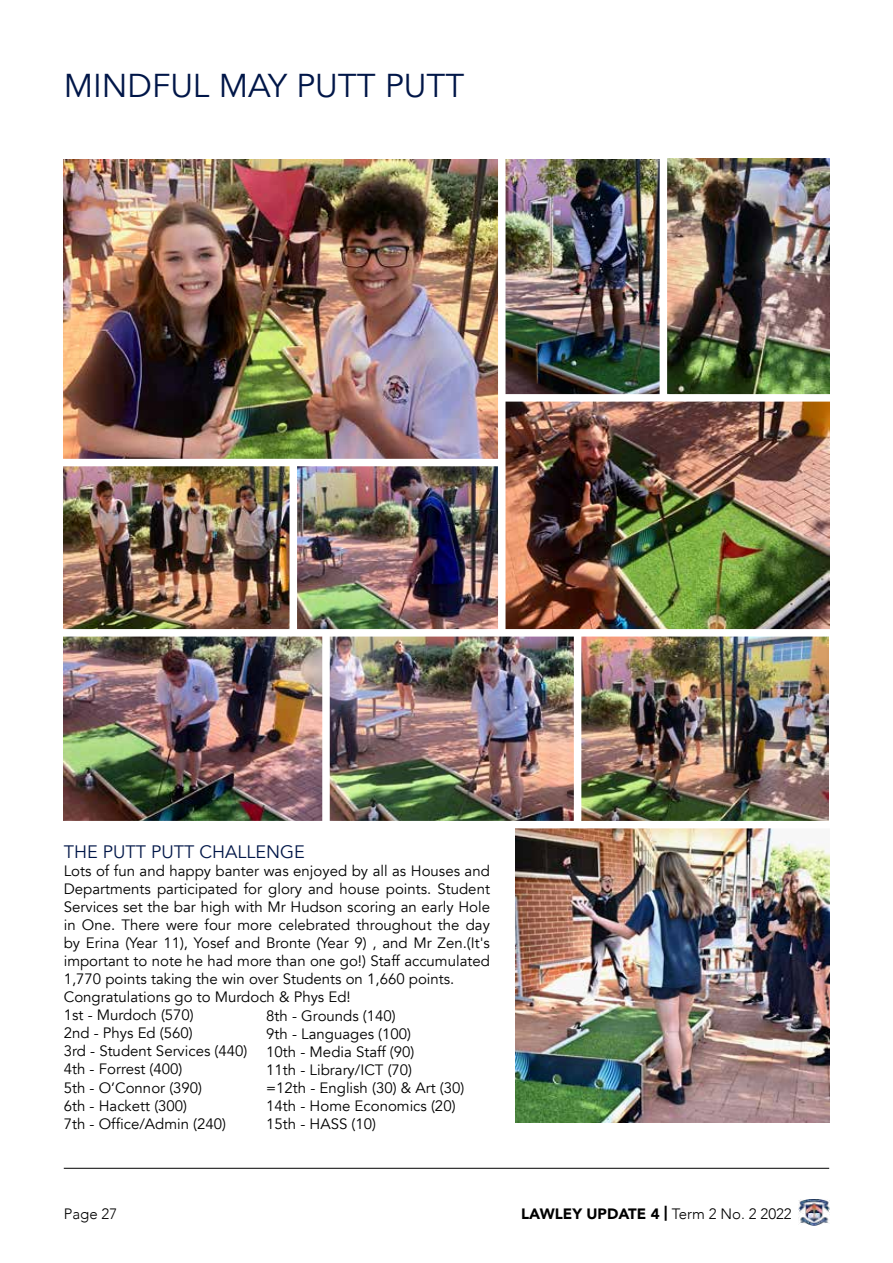
<style>
.page{position:relative;width:893px;height:1263px;background:#fff}
.page>*{position:absolute;margin:0;border:0;box-sizing:border-box;transform-origin:0 0}
.t1{font:33px "Avenir";color:#001648}
.t2{font:18px "Avenir";color:#001648}
.t3{font:15px/18px "Avenir";color:#000}
.t4{font:900 15px "Avenir";color:#000}
.t5{font:300 15px "Avenir";color:#000}
.s1{font-weight:300}
</style>
<div class="page">
<hr style="left:64px;top:1168px;width:765px;height:1px;background:#000">
<img style="left:798px;top:1199px;width:31px;height:26px">
<img style="left:297px;top:466px;width:201px;height:163px">
<img style="left:505px;top:159px;width:155px;height:235px">
<img style="left:516px;top:828px;width:313px;height:294px">
<img style="left:64px;top:636px;width:510px;height:185px">
<img style="left:64px;top:466px;width:226px;height:163px">
<img style="left:581px;top:636px;width:247px;height:185px">
<img style="left:668px;top:159px;width:161px;height:235px">
<img style="left:64px;top:159px;width:434px;height:300px">
<img style="left:505px;top:402px;width:324px;height:227px">
<div style="left:322px;top:633px;width:8px;height:190px;background:#fff"></div>
<h1 class="t1" style="left:64px;top:66px;width:402px">MINDFUL MAY PUTT PUTT</h1>
<p class="t2" style="left:64px;top:841px;width:243px">THE PUTT PUTT CHALLENGE</p>
<p class="t3" style="left:64px;top:862px;width:428px">Lots of fun and happy banter was enjoyed by all as Houses and Departments participated for glory and house points. Student Services set the bar high with Mr Hudson scoring an early Hole in One. There were four more celebrated throughout the day by Erina (Year 11), Yosef and Bronte (Year 9) , and Mr Zen.(It's important to note he had more than one go!) Staff accumulated 1,770 points taking the win over Students on 1,660 points.<br>Congratulations go to Murdoch &amp; Phys Ed!<br>1st - Murdoch (570)<br>2nd - Phys Ed (560)<br>3rd - Student Services (440)<br>4th - Forrest (400)<br>5th - O’Connor (390)<br>6th - Hackett (300)<br>7th - Office/Admin (240)</p>
<p class="t3" style="left:266px;top:1007px;width:200px">8th - Grounds (140)<br>9th - Languages (100)<br>10th - Media Staff (90)<br>11th - Library/ICT (70)<br>=12th - English (30) &amp; Art (30)<br>14th - Home Economics (20)<br>15th - HASS (10)</p>
<p class="t5" style="left:64px;top:1204px;width:55px">Page 27</p>
<p class="t4" style="left:521px;top:1200px;width:272px">LAWLEY UPDATE 4 | <span class="s1">Term 2 No. 2 2022</span></p>
</div>
